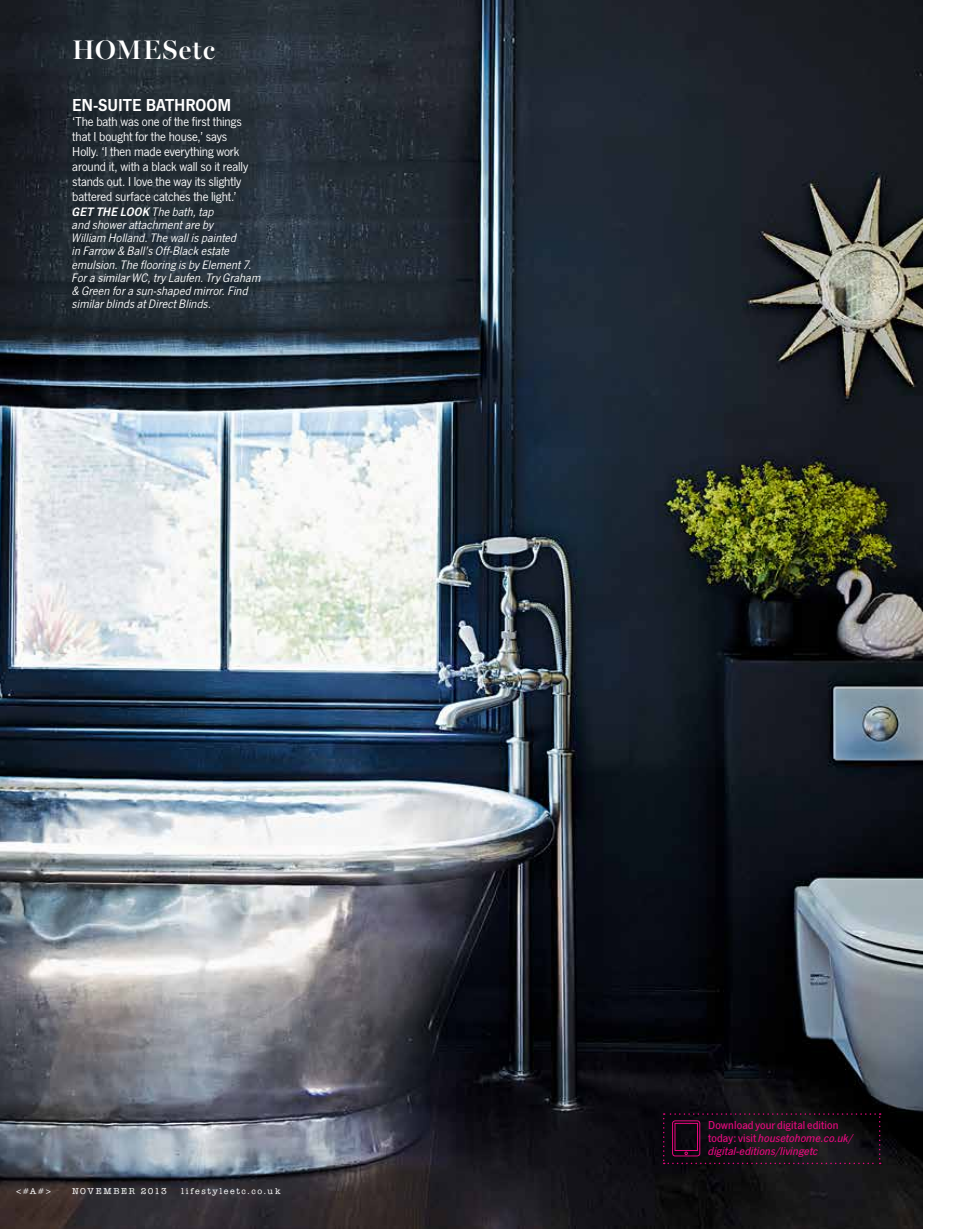
<style>
.page{position:relative;width:957px;height:1229px;background:#fff}
.page>*{position:absolute;margin:0;border:0;box-sizing:border-box;transform-origin:0 0}
.t1{font:600 27px "Miller Banner";letter-spacing:.05em;color:#fff}
.t2{font:18px "News Got Dem";letter-spacing:-.005em;color:#fff}
.t3{font:13.5px/15px "News Got";letter-spacing:-.01em;color:#fff}
.t4{font:italic 12.75px/13px "News Got";letter-spacing:.01em;color:#fff}
.t5{font:12px/13.2px "News Got Med Ita";letter-spacing:.01em;color:#e6097e}
.t6{font:500 12px "News Got";letter-spacing:.01em;color:#e6097e}
.t7{font:500 8.7px "American Typewriter Std";letter-spacing:.19em;color:#fff}
.s1{font-family:"News Got Dem Ita";font-style:normal}
.s2{font-family:"News Got";font-weight:500}
</style>
<div class="page">
<img style="left:0;top:0;width:923px;height:1229px">
<svg style="left:663px;top:1113px;width:217px;height:51px;background:#1a1118"></svg>
<h1 class="t1" style="left:72px;top:33px;width:144px">HOMESETC</h1>
<h2 class="t2" style="left:72px;top:95px;width:84px">EN-SUITE BATH</h2>
<h2 class="t2" style="left:185px;top:95px;width:23px">ROOM</h2>
<p class="t3" style="left:72px;top:114px;width:177px">‘The bath was one of the first things that I bought for the house,’ says Holly. ‘I then made everything work around it, with a black wall so it really stands out. I love the way its slightly battered surface catches the light.’</p>
<p class="t4" style="left:72px;top:205px;width:190px"><span class="s1">GET THE LOOK</span> The bath, tap<br>and shower attachment are by<br>William Holland. The wall is painted<br>in Farrow &amp; Ball’s Off-Black estate emulsion. The flooring is by Element 7.<br>For a similar WC, try Laufen. Try Graham &amp; Green for a sun-shaped mirror. Find similar blinds at Direct Blinds.</p>
<p class="t7" style="left:16px;top:1186px;width:36px">&lt;#A#&gt;</p>
<p class="t7" style="left:72px;top:1186px;width:9px">NOVE</p>
<p class="t7" style="left:103px;top:1186px;width:13px">MBER</p>
<p class="t7" style="left:141px;top:1186px;width:28px">2013</p>
<p class="t7" style="left:181px;top:1186px;width:101px">lifestyleetc.co.uk</p>
<p class="t6" style="left:708px;top:1118px;width:132px">Download your digital edition</p>
<p class="t5" style="left:708px;top:1131px;width:147px"><span class="s2">today: visit</span> housetohome.co.uk/ digital-editions/livingetc</p>
</div>
